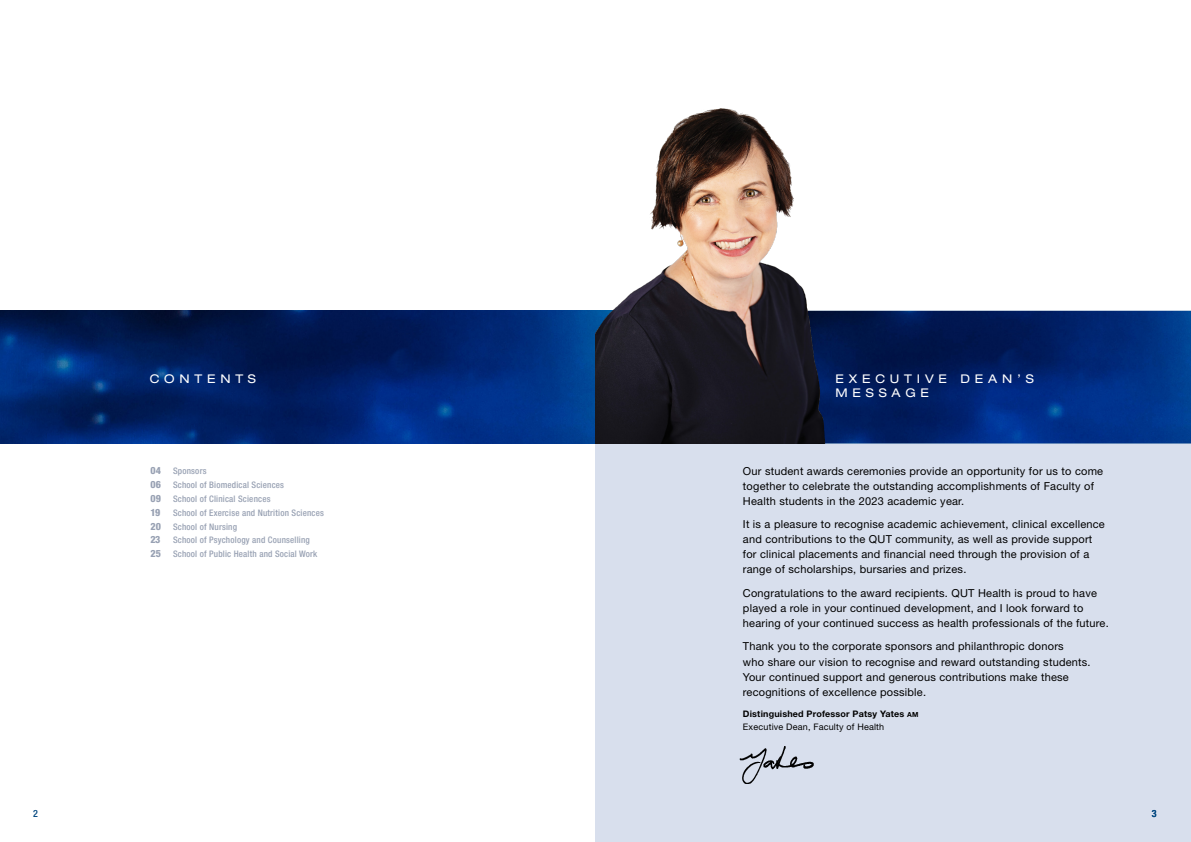
<style>
.page{position:relative;width:1191px;height:842px;background:#fff}
.page>*{position:absolute;margin:0;border:0;box-sizing:border-box;transform-origin:0 0}
.t1{font:expanded 12px/14.4px "Helvetica Neue LT Pro";letter-spacing:.4em;color:#fff}
.t2{font:11px/15px "Helvetica Neue LT Pro";letter-spacing:.02em;color:#000}
.t3{font:800 condensed 10px "Helvetica Neue LT Pro";color:#98a1b3}
.t4{font:500 condensed 10px "Helvetica Neue LT Pro";color:#00467f}
.t5{font:500 condensed 9px/13.8px "Helvetica Neue LT Pro";letter-spacing:.02em;color:#98a1b3}
.t6{font:700 9px/13px "Helvetica Neue LT Pro";letter-spacing:.02em;color:#000}
.s1{font-weight:800;font-size:10px}
.s2{font-size:7px}
.s3{font-weight:400}
</style>
<div class="page">
<div style="left:595px;top:428px;width:596px;height:414px;background:#d8dfed"></div>
<img style="left:852px;top:311px;width:339px;height:132px">
<img style="left:0;top:311px;width:595px;height:132px">
<img style="left:595px;top:108px;width:257px;height:335px">
<img style="left:739px;top:746px;width:75px;height:37px">
<p class="t4" style="left:33px;top:807px;width:6px">2</p>
<p class="t1" style="left:150px;top:371px;width:108px">CONTENTS</p>
<p class="t5" style="left:150px;top:464px;width:135px"><span class="s1">04</span> Sponsors<br><span class="s1">06</span> School of Biomedical Sciences<br><span class="s1">09</span> School of Clinical Sciences</p>
<p class="t3" style="left:150px;top:506px;width:11px">19</p>
<p class="t5" style="left:150px;top:505px;width:175px;text-indent:23px">School of Exercise and Nutrition Sciences<br><span class="s1">20</span> School of Nursing</p>
<p class="t3" style="left:150px;top:534px;width:11px">23</p>
<p class="t5" style="left:150px;top:533px;width:168px;text-indent:23px">School of Psychology and Counselling<br><span class="s1">25</span> School of Public Health and Social Work</p>
<p class="t1" style="left:835px;top:371px;width:200px">EXECUTIVE DEAN’S<br>MESSAGE</p>
<p class="t2" style="left:743px;top:463px;width:362px">Our student awards ceremonies provide an opportunity for us to come together to celebrate the outstanding accomplishments of Faculty of<br>Health students in the 2023 academic year.</p>
<p class="t2" style="left:743px;top:517px;width:363px">It is a pleasure to recognise academic achievement, clinical excellence and contributions to the QUT community, as well as provide support for clinical placements and financial need through the provision of a range of scholarships, bursaries and prizes.</p>
<p class="t2" style="left:743px;top:585px;width:367px">Congratulations to the award recipients. QUT Health is proud to have played a role in your continued development, and I look forward to hearing of your continued success as health professionals of the future.</p>
<p class="t2" style="left:743px;top:639px;width:349px">Thank you to the corporate sponsors and philanthropic donors<br>who share our vision to recognise and reward outstanding students.<br>Your continued support and generous contributions make these recognitions of excellence possible.</p>
<p class="t6" style="left:743px;top:707px;width:177px">Distinguished Professor Patsy Yates <span class="s2">AM<br></span><span class="s3">Executive Dean, Faculty of Health</span></p>
<p class="t4" style="left:1151px;top:807px;width:6px">3</p>
</div>
